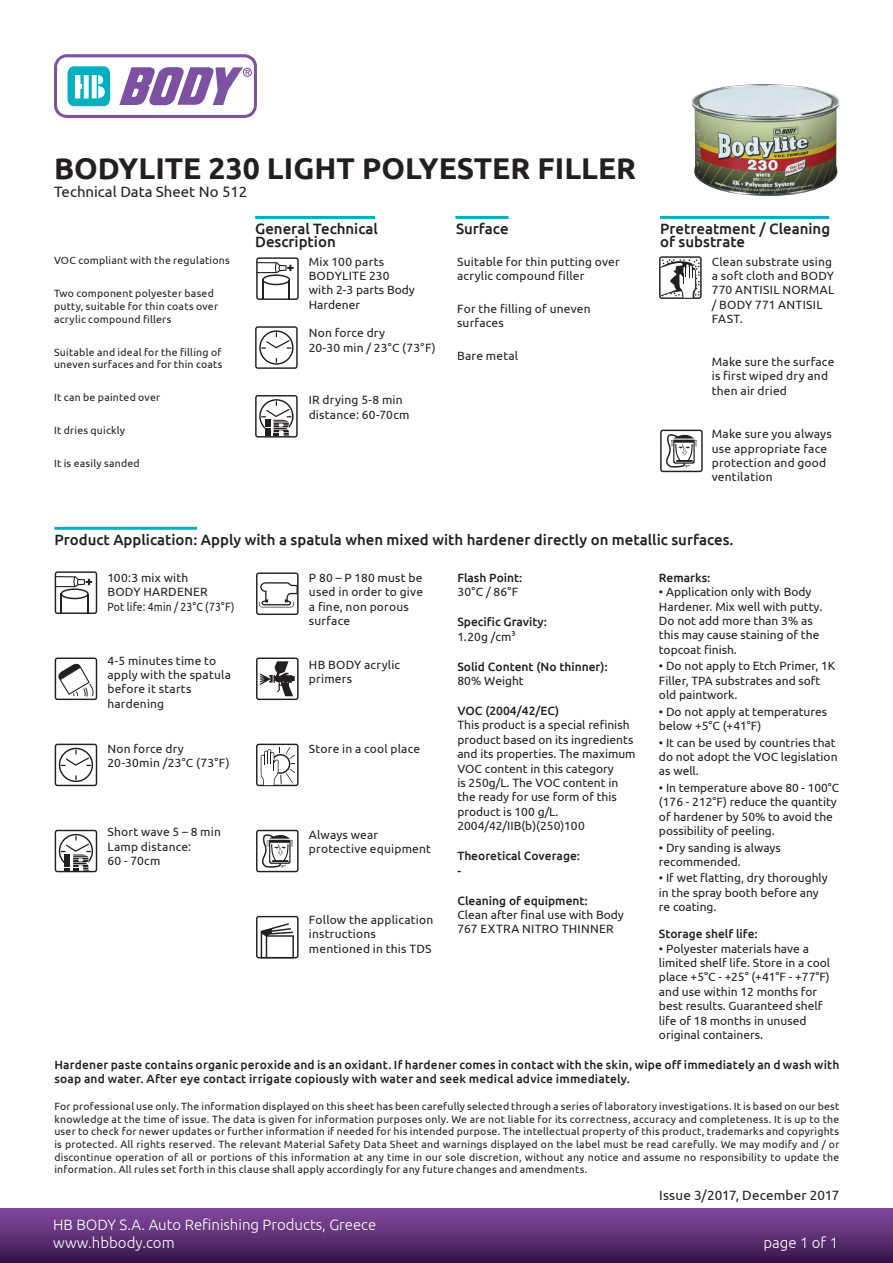
<style>
.page{position:relative;width:893px;height:1263px;background:#fff}
.page>*{position:absolute;margin:0;border:0;box-sizing:border-box;transform-origin:0 0}
.t1{font:700 30px "Ubuntu";color:#231f20}
.t2{font:500 15px/13.5px "Ubuntu";color:#231f20}
.t3{font:300 15px/18px "Ubuntu";color:#fff}
.t4{font:15px "Ubuntu";color:#231f20}
.t5{font:13.5px "Ubuntu";letter-spacing:.01em;color:#231f20}
.t6{font:12px/14.4px "Ubuntu";color:#231f20}
.t7{font:500 12px/14.4px "Ubuntu";letter-spacing:.015em;color:#231f20}
.t8{font:12px/14.4px "Ubuntu";letter-spacing:.02em;color:#231f20}
.t9{font:10.5px/12.6px "Ubuntu";letter-spacing:.02em;color:#231f20}
</style>
<div class="page">
<svg style="left:54px;top:54px;width:203px;height:64px"></svg>
<svg style="left:256px;top:257px;width:43px;height:43px"></svg>
<svg style="left:255px;top:326px;width:43px;height:43px"></svg>
<svg style="left:255px;top:395px;width:43px;height:43px"></svg>
<svg style="left:659px;top:256px;width:43px;height:43px"></svg>
<svg style="left:660px;top:430px;width:43px;height:42px"></svg>
<hr style="left:255px;top:216px;width:120px;height:3px;background:#00b0be">
<hr style="left:455px;top:216px;width:54px;height:3px;background:#00b0be">
<hr style="left:660px;top:216px;width:169px;height:3px;background:#00b0be">
<div style="left:0;top:1209px;width:893px;height:54px;background:linear-gradient(to bottom,#834b9e,#38154c)"></div>
<hr style="left:54px;top:527px;width:143px;height:3px;background:#00b0be">
<svg style="left:55px;top:571px;width:42px;height:43px"></svg>
<svg style="left:55px;top:744px;width:42px;height:42px"></svg>
<svg style="left:55px;top:830px;width:42px;height:42px"></svg>
<svg style="left:55px;top:657px;width:42px;height:43px"></svg>
<svg style="left:256px;top:572px;width:43px;height:43px"></svg>
<svg style="left:256px;top:830px;width:43px;height:42px"></svg>
<svg style="left:256px;top:916px;width:43px;height:42px"></svg>
<svg style="left:256px;top:744px;width:43px;height:42px"></svg>
<svg style="left:256px;top:657px;width:43px;height:43px"></svg>
<img style="left:691px;top:84px;width:149px;height:112px">
<h1 class="t1" style="left:54px;top:150px;width:584px">BODYLITE 230 LIGHT POLYESTER FILLER</h1>
<p class="t4" style="left:54px;top:183px;width:195px">Technical Data Sheet No 512</p>
<p class="t9" style="left:54px;top:254px;width:177px">VOC compliant with the regulations</p>
<p class="t9" style="left:54px;top:287px;width:166px">Two component polyester based putty, suitable for thin coats over acrylic compound fillers</p>
<p class="t9" style="left:54px;top:345px;width:170px">Suitable and ideal for the filling of uneven surfaces and for thin coats</p>
<p class="t9" style="left:54px;top:391px;width:108px">It can be painted over</p>
<p class="t9" style="left:54px;top:424px;width:73px">It dries quickly</p>
<p class="t9" style="left:54px;top:457px;width:87px">It is easily sanded</p>
<p class="t2" style="left:255px;top:221px;width:124px">General Technical<br>Description</p>
<p class="t2" style="left:456px;top:221px;width:54px">Surface</p>
<p class="t2" style="left:660px;top:221px;width:172px">Pretreatment / Cleaning of substrate</p>
<p class="t6" style="left:309px;top:254px;width:108px">Mix 100 parts<br>BODYLITE 230 with 2-3 parts Body<br>Hardener</p>
<p class="t6" style="left:309px;top:325px;width:129px">Non force dry<br>20-30 min / 23°C (73°F)</p>
<p class="t6" style="left:309px;top:392px;width:102px">IR drying 5-8 min distance: 60-70cm</p>
<p class="t6" style="left:457px;top:254px;width:164px">Suitable for thin putting over acrylic compound filler</p>
<p class="t6" style="left:457px;top:301px;width:135px">For the filling of uneven surfaces</p>
<p class="t6" style="left:457px;top:349px;width:63px">Bare metal</p>
<p class="t8" style="left:712px;top:254px;width:124px">Clean substrate using a soft cloth and BODY<br>770 ANTISIL NORMAL / BODY 771 ANTISIL<br>FAST.</p>
<p class="t6" style="left:712px;top:354px;width:124px">Make sure the surface is first wiped dry and then air dried</p>
<p class="t6" style="left:712px;top:426px;width:122px">Make sure you always use appropriate face protection and good ventilation</p>
<p class="t2" style="left:54px;top:532px;width:680px">Product Application: Apply with a spatula when mixed with hardener directly on metallic surfaces.</p>
<p class="t6" style="left:107px;top:570px;width:129px">100:3 mix with<br>BODY HARDENER<br>Pot life: 4min / 23°C (73°F)</p>
<p class="t6" style="left:309px;top:570px;width:116px">P 80 – P 180 must be used in order to give a fine, non porous surface</p>
<p class="t8" style="left:309px;top:657px;width:93px">HB BODY acrylic primers</p>
<p class="t7" style="left:457px;top:570px;width:67px">Flash Point:</p>
<p class="t6" style="left:457px;top:584px;width:62px">30°C / 86°F</p>
<p class="t7" style="left:457px;top:614px;width:91px">Specific Gravity:</p>
<p class="t6" style="left:457px;top:629px;width:60px">1.20g /cm3</p>
<p class="t7" style="left:457px;top:659px;width:152px">Solid Content (No thinner):</p>
<p class="t6" style="left:457px;top:673px;width:68px">80% Weight</p>
<p class="t7" style="left:457px;top:703px;width:103px">VOC (2004/42/EC)</p>
<p class="t6" style="left:457px;top:717px;width:180px">This product is a special refinish product based on its ingredients and its properties. The maximum<br>VOC content in this category<br>is 250g/L. The VOC content in the ready for use form of this product is 100 g/L.<br>2004/42/IIB(b)(250)100</p>
<p class="t7" style="left:457px;top:848px;width:124px">Theoretical Coverage: -</p>
<p class="t7" style="left:457px;top:893px;width:132px">Cleaning of equipment:</p>
<p class="t6" style="left:457px;top:907px;width:168px">Clean after final use with Body<br>767 EXTRA NITRO THINNER</p>
<p class="t7" style="left:659px;top:570px;width:53px">Remarks:</p>
<p class="t6" style="left:659px;top:584px;width:165px">• Application only with Body<br>Hardener. Mix well with putty.<br>Do not add more than 3% as this may cause staining of the topcoat finish.</p>
<p class="t6" style="left:659px;top:658px;width:178px">• Do not apply to Etch Primer, 1K<br>Filler, TPA substrates and soft old paintwork.</p>
<p class="t6" style="left:659px;top:704px;width:170px">• Do not apply at temperatures below +5°C (+41°F)</p>
<p class="t6" style="left:659px;top:735px;width:180px">• It can be used by countries that do not adopt the VOC legislation as well.</p>
<p class="t6" style="left:659px;top:780px;width:182px">• In temperature above 80 - 100°C (176 - 212°F) reduce the quantity of hardener by 50% to avoid the possibility of peeling.</p>
<p class="t6" style="left:659px;top:840px;width:123px">• Dry sanding is always recommended.</p>
<p class="t6" style="left:659px;top:870px;width:170px">• If wet flatting, dry thoroughly in the spray booth before any re coating.</p>
<p class="t7" style="left:659px;top:926px;width:100px">Storage shelf life:</p>
<p class="t6" style="left:659px;top:941px;width:173px">• Polyester materials have a limited shelf life. Store in a cool place +5°C - +25° (+41°F - +77°F) and use within 12 months for best results. Guaranteed shelf life of 18 months in unused original containers.</p>
<p class="t7" style="left:54px;top:1057px;width:786px">Hardener paste contains organic peroxide and is an oxidant. If hardener comes in contact with the skin, wipe off immediately an d wash with soap and water. After eye contact irrigate copiously with water and seek medical advice immediately.</p>
<p class="t9" style="left:54px;top:1100px;width:786px;text-align:justify">For professional use only. The information displayed on this sheet has been carefully selected through a series of laboratory investigations. It is based on our best knowledge at the time of issue. The data is given for information purposes only. We are not liable for its correctness, accuracy and completeness. It is up to the user to check for newer updates or further information if needed for his intended purpose. The intellectual property of this product, trademarks and copyrights is protected. All rights reserved. The relevant Material Safety Data Sheet and warnings displayed on the label must be read carefully. We may modify and / or discontinue operation of all or portions of this information at any time in our sole discretion, without any notice and assume no responsibility to update the information. All rules set forth in this clause shall apply accordingly for any future changes and amendments.</p>
<p class="t5" style="left:659px;top:1187px;width:182px">Issue 3/2017, December 2017</p>
<p class="t6" style="left:107px;top:653px;width:125px">4-5 minutes time to apply with the spatula before it starts hardening</p>
<p class="t6" style="left:107px;top:741px;width:124px">Non force dry<br>20-30min /23°C (73°F)</p>
<p class="t6" style="left:309px;top:741px;width:113px">Store in a cool place</p>
<p class="t6" style="left:107px;top:824px;width:115px">Short wave 5 – 8 min<br>Lamp distance:<br>60 - 70cm</p>
<p class="t6" style="left:309px;top:827px;width:124px">Always wear protective equipment</p>
<p class="t6" style="left:309px;top:912px;width:126px">Follow the application instructions mentioned in this TDS</p>
<p class="t3" style="left:53px;top:1215px;width:325px">HB BODY S.A. Auto Refinishing Products, Greece www.hbbody.com</p>
<p class="t3" style="left:763px;top:1233px;width:76px">page 1 of 1</p>
</div>
